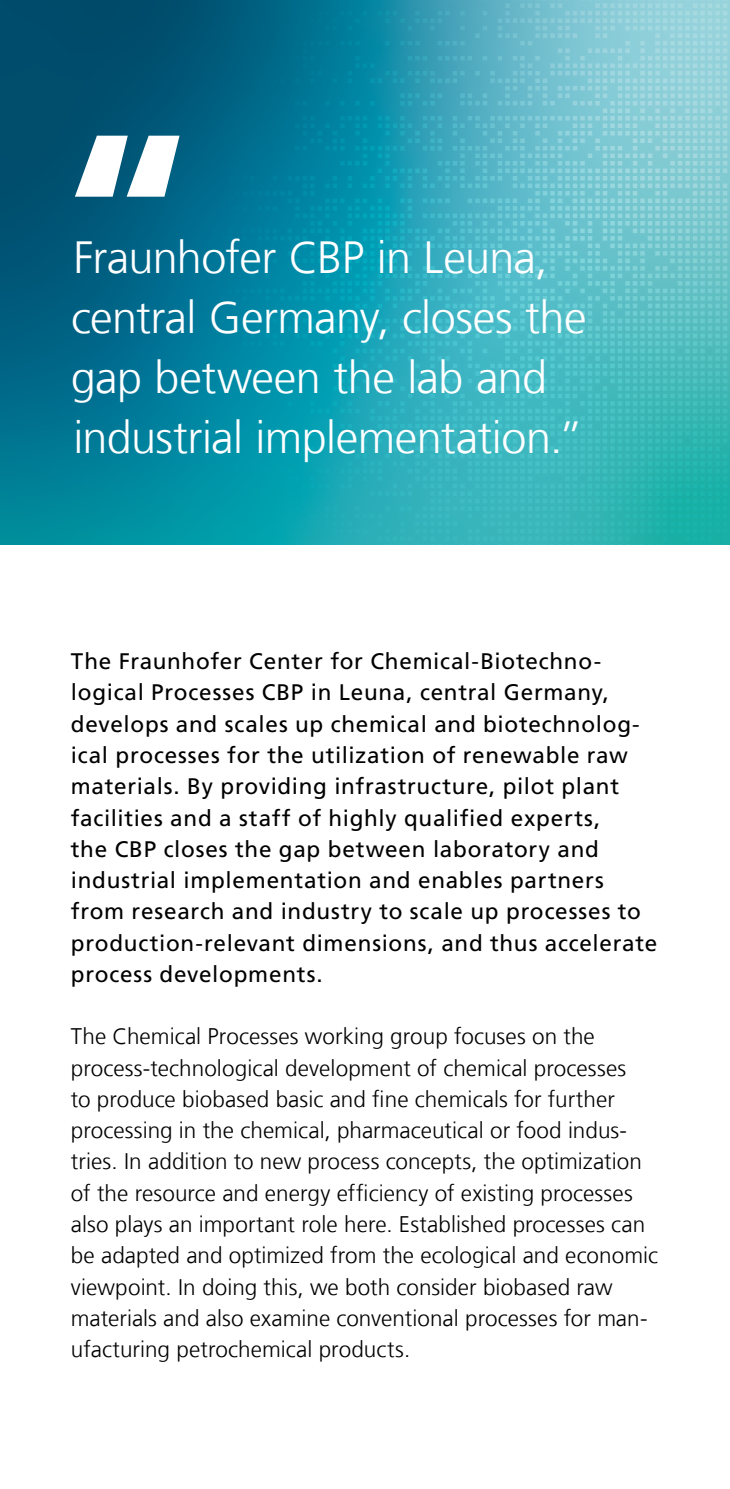
<style>
.page{position:relative;width:730px;height:1489px;background:#fff}
.page>*{position:absolute;margin:0;border:0;box-sizing:border-box;transform-origin:0 0}
.t1{font:900 225px "Frutiger LT Com";color:#fff}
.t2{font:300 45px/60px "Frutiger LT Com";letter-spacing:-.015em;color:#fff}
.t3{font:300 22.5px/31.2px "Frutiger LT Com";letter-spacing:.005em;color:#000}
.t4{font:22.5px/31.2px "Frutiger LT Com";letter-spacing:.03em;color:#000}
</style>
<div class="page">
<hr style="left:729px;top:0;width:1px;height:1488px;background:#e9f1f6">
<svg style="left:0;top:0;width:730px;height:544px;background:#2897aa"></svg>
<svg style="left:370px;top:0;width:357px;height:1px"></svg>
<h1 class="t1" style="left:58px;top:79px;width:139px">“</h1>
<h2 class="t2" style="left:71px;top:227px;width:517px">Fraunhofer CBP in Leuna, central Germany, closes the gap between the lab and industrial implementation.”</h2>
<p class="t4" style="left:71px;top:645px;width:588px">The Fraunhofer Center for Chemical-Biotechno&shy;logical Processes CBP in Leuna, central Germany, develops and scales up chemical and biotechnolog&shy;ical processes for the utilization of renewable raw materials. By providing infrastructure, pilot plant facilities and a staff of highly qualified experts,<br>the CBP closes the gap between laboratory and industrial implementation and enables partners from research and industry to scale up processes to production-relevant dimensions, and thus accelerate process developments.</p>
<p class="t3" style="left:71px;top:1021px;width:589px">The Chemical Processes working group focuses on the process-technological development of chemical processes<br>to produce biobased basic and fine chemicals for further processing in the chemical, pharmaceutical or food indus&shy;tries. In addition to new process concepts, the optimization of the resource and energy efficiency of existing processes also plays an important role here. Established processes can be adapted and optimized from the ecological and economic viewpoint. In doing this, we both consider biobased raw materials and also examine conventional processes for man&shy;ufacturing petrochemical products.</p>
</div>
